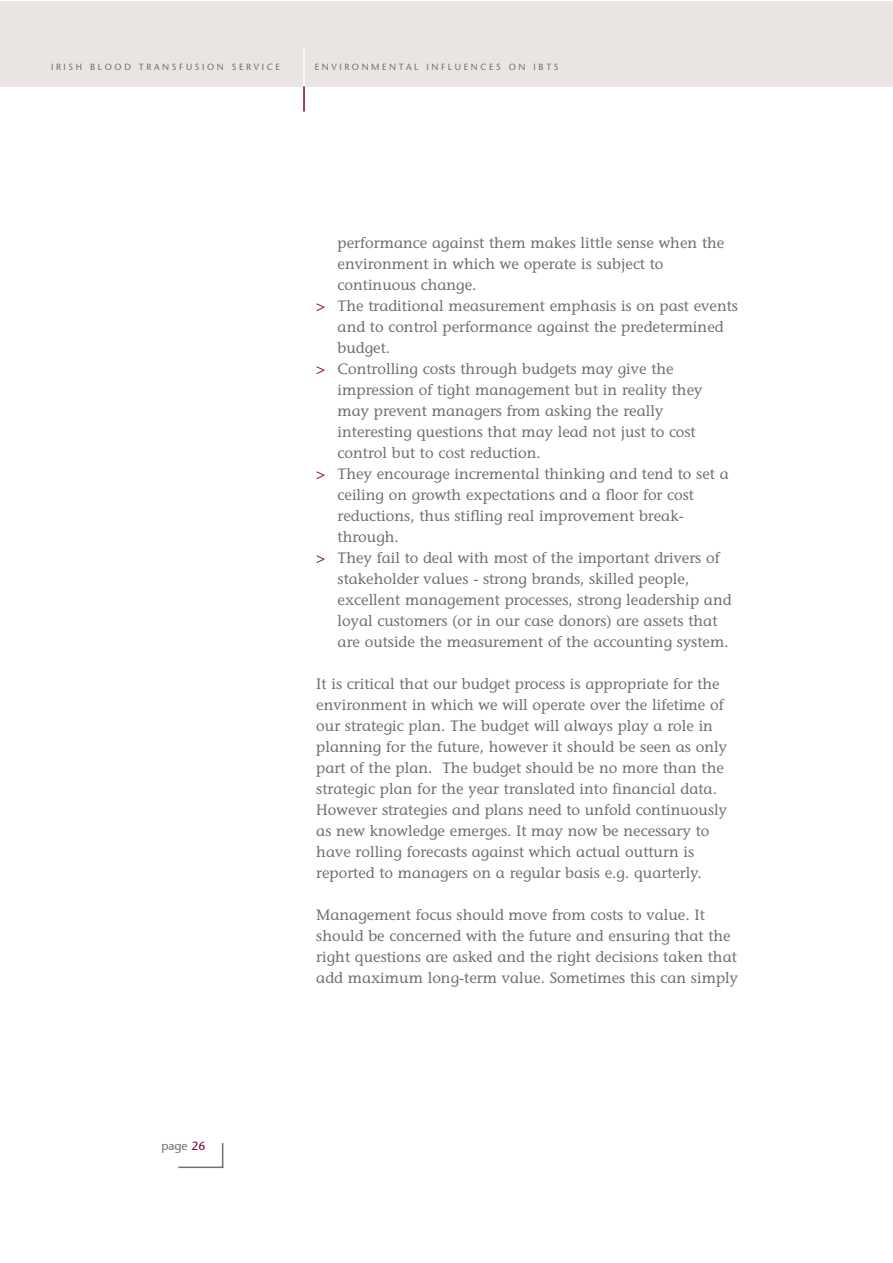
<style>
.page{position:relative;width:893px;height:1263px;background:#fff}
.page>*{position:absolute;margin:0;border:0;box-sizing:border-box;transform-origin:0 0}
.t1{font:15px/21px "Stone Informal";color:#717073}
.t2{font:12px "Stone Sans";color:#717073}
.t3{font:9px "Stone Sans";letter-spacing:.285em;color:#717073}
.s1{color:#7c0040}
</style>
<div class="page">
<div style="left:0;top:2px;width:891px;height:85px;background:#eae5e2"></div>
<hr style="left:303px;top:48px;width:2px;height:39px;background:#fff">
<hr style="left:303px;top:87px;width:2px;height:25px;background:#7c0040">
<hr style="left:178px;top:1167px;width:45px;height:1px;background:#717073">
<svg style="left:222px;top:1143px;width:1px;height:24px"></svg>
<p class="t3" style="left:51px;top:64px;width:230px">IRISH BLOOD TRANSFUSION SERVICE</p>
<p class="t3" style="left:315px;top:64px;width:245px">ENVIRONMENTAL INFLUENCES ON IBTS</p>
<p class="t2" style="left:161px;top:1141px;width:45px">page <span class="s1">26</span></p>
<p class="t1" style="left:337px;top:234px;width:388px">performance against them makes little sense when the</p>
<p class="t1" style="left:337px;top:255px;width:327px">environment in which we operate is subject to</p>
<p class="t1" style="left:337px;top:276px;width:140px">continuous change.</p>
<p class="t1" style="left:316px;top:297px;width:423px"><span class="s1">&gt;</span> The traditional measurement emphasis is on past events</p>
<p class="t1" style="left:337px;top:318px;width:387px">and to control performance against the predetermined</p>
<p class="t1" style="left:337px;top:339px;width:54px">budget.</p>
<p class="t1" style="left:316px;top:360px;width:359px"><span class="s1">&gt;</span> Controlling costs through budgets may give the</p>
<p class="t1" style="left:337px;top:381px;width:366px">impression of tight management but in reality they</p>
<p class="t1" style="left:337px;top:402px;width:327px">may prevent managers from asking the really</p>
<p class="t1" style="left:337px;top:423px;width:359px">interesting questions that may lead not just to cost</p>
<p class="t1" style="left:337px;top:444px;width:205px">control but to cost reduction.</p>
<p class="t1" style="left:316px;top:465px;width:414px"><span class="s1">&gt;</span> They encourage incremental thinking and tend to set a</p>
<p class="t1" style="left:337px;top:486px;width:358px">ceiling on growth expectations and a floor for cost</p>
<p class="t1" style="left:337px;top:507px;width:347px">reductions, thus stifling real improvement break-</p>
<p class="t1" style="left:337px;top:528px;width:63px">through.</p>
<p class="t1" style="left:316px;top:549px;width:405px"><span class="s1">&gt;</span> They fail to deal with most of the important drivers of</p>
<p class="t1" style="left:337px;top:570px;width:353px">stakeholder values - strong brands, skilled people,</p>
<p class="t1" style="left:337px;top:591px;width:395px">excellent management processes, strong leadership and</p>
<p class="t1" style="left:337px;top:612px;width:381px">loyal customers (or in our case donors) are assets that</p>
<p class="t1" style="left:337px;top:633px;width:392px">are outside the measurement of the accounting system.</p>
<p class="t1" style="left:316px;top:675px;width:412px">It is critical that our budget process is appropriate for the environment in which we will operate over the lifetime of our strategic plan. The budget will always play a role in planning for the future, however it should be seen as only part of the plan. The budget should be no more than the strategic plan for the year translated into financial data.<br>However strategies and plans need to unfold continuously as new knowledge emerges. It may now be necessary to have rolling forecasts against which actual outturn is reported to managers on a regular basis e.g. quarterly.</p>
<p class="t1" style="left:316px;top:906px;width:423px">Management focus should move from costs to value. It should be concerned with the future and ensuring that the right questions are asked and the right decisions taken that add maximum long-term value. Sometimes this can simply</p>
</div>
